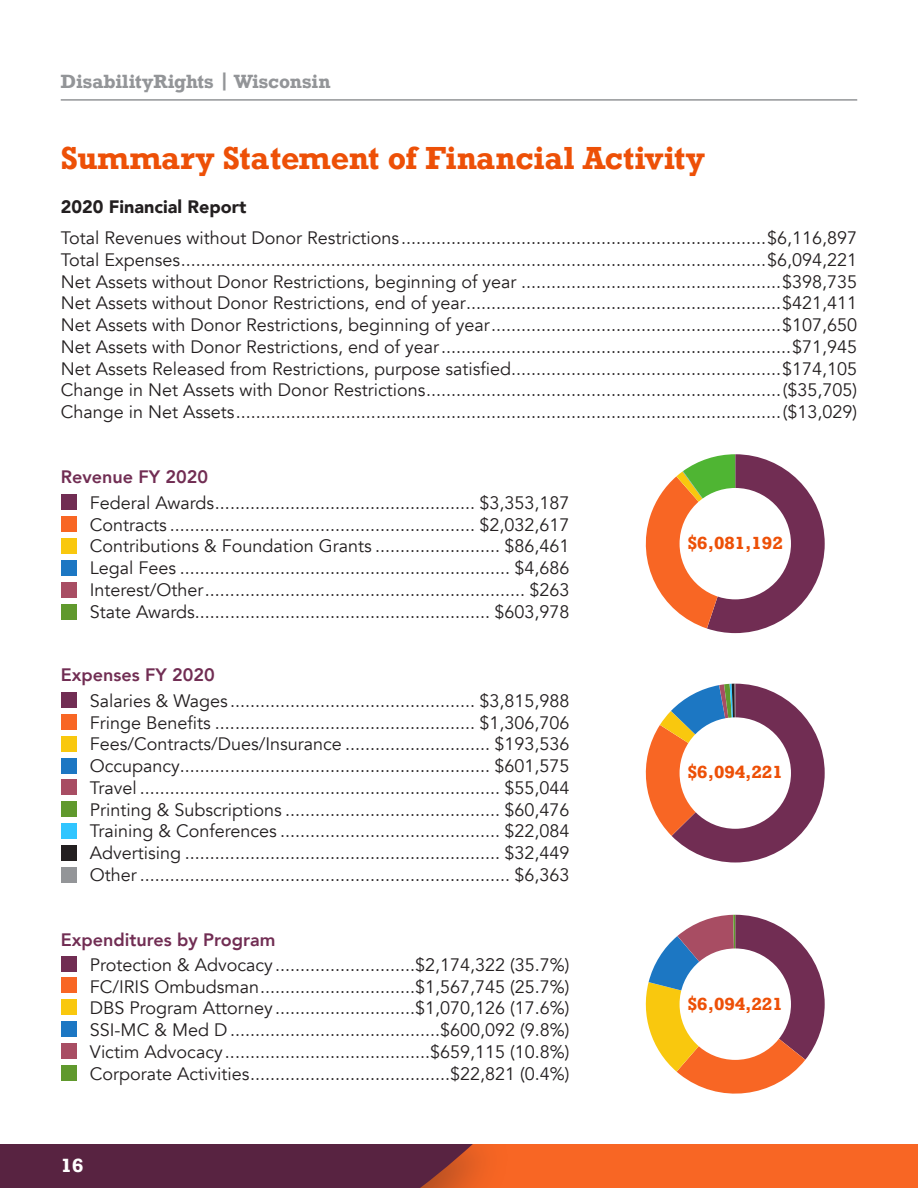
<style>
.page{position:relative;width:918px;height:1188px;background:#fff}
.page>*{position:absolute;margin:0;border:0;box-sizing:border-box;transform-origin:0 0}
.t1{font:700 30px "Rockwell";letter-spacing:-.005em;color:#ed5007}
.t2{font:18px "Avenir";color:#231f20}
.t3{font:800 18px "Avenir";color:#712d53}
.t4{font:700 18px "Rockwell";color:#939598}
.t5{font:900 18px "Avenir";color:#231f20}
.t6{font:700 18px "Rockwell";color:#fff}
.t7{font:700 16.5px "Rockwell";color:#ed5007}
</style>
<div class="page">
<div style="left:0;top:1144px;width:918px;height:44px;background:#f86624"></div>
<div style="left:0;top:1116px;width:515px;height:72px;background:#f46423"></div>
<div style="left:0;top:1144px;width:473px;height:44px;background:#582341"></div>
<div style="left:0;top:0;width:918px;height:1144px;background:#fff"></div>
<hr style="left:61px;top:99px;width:796px;height:2px;background:#939598">
<div style="left:61px;top:494px;width:15px;height:16px;background:#712d53"></div>
<div style="left:61px;top:692px;width:15px;height:16px;background:#712d53"></div>
<div style="left:61px;top:516px;width:15px;height:16px;background:#f86624"></div>
<div style="left:61px;top:714px;width:15px;height:16px;background:#f86624"></div>
<div style="left:61px;top:538px;width:15px;height:16px;background:#f9c80e"></div>
<div style="left:61px;top:736px;width:15px;height:15px;background:#f9c80e"></div>
<div style="left:61px;top:560px;width:15px;height:16px;background:#1c77c3"></div>
<div style="left:61px;top:758px;width:15px;height:15px;background:#1c77c3"></div>
<div style="left:61px;top:582px;width:15px;height:15px;background:#a84d63"></div>
<div style="left:61px;top:780px;width:15px;height:15px;background:#a84d63"></div>
<div style="left:61px;top:604px;width:15px;height:15px;background:#60992d"></div>
<div style="left:61px;top:802px;width:15px;height:15px;background:#60992d"></div>
<div style="left:61px;top:824px;width:15px;height:15px;background:#30c5ff"></div>
<div style="left:61px;top:845px;width:15px;height:16px;background:#231f20"></div>
<div style="left:61px;top:867px;width:15px;height:16px;background:#939598"></div>
<div style="left:61px;top:956px;width:15px;height:15px;background:#712d53"></div>
<div style="left:61px;top:978px;width:15px;height:15px;background:#f86624"></div>
<div style="left:61px;top:1000px;width:15px;height:15px;background:#f9c80e"></div>
<div style="left:61px;top:1021px;width:15px;height:16px;background:#1c77c3"></div>
<div style="left:61px;top:1043px;width:15px;height:16px;background:#a84d63"></div>
<div style="left:61px;top:1065px;width:15px;height:16px;background:#60992d"></div>
<svg style="left:645px;top:454px;width:180px;height:179px"></svg>
<div style="left:680px;top:488px;width:111px;height:111px;background:#fff;border-radius:50%"></div>
<svg style="left:645px;top:684px;width:180px;height:179px"></svg>
<div style="left:680px;top:717px;width:111px;height:112px;background:#fff;border-radius:50%"></div>
<svg style="left:645px;top:915px;width:180px;height:179px"></svg>
<div style="left:680px;top:948px;width:111px;height:112px;background:#fff;border-radius:50%"></div>
<p class="t4" style="left:61px;top:70px;width:272px">DisabilityRights | Wisconsin</p>
<p class="t1" style="left:61px;top:139px;width:646px">Summary Statement of Financial Activity</p>
<p class="t5" style="left:61px;top:192px;width:187px">2020 Financial Report</p>
<p class="t2" style="left:61px;top:227px;width:798px">Total Revenues without Donor Restrictions.........................................................................$6,116,897</p>
<p class="t2" style="left:61px;top:249px;width:798px">Total Expenses.....................................................................................................................$6,094,221</p>
<p class="t2" style="left:61px;top:271px;width:798px">Net Assets without Donor Restrictions, beginning of year ....................................................$398,735</p>
<p class="t2" style="left:61px;top:292px;width:798px">Net Assets without Donor Restrictions, end of year...............................................................$421,411</p>
<p class="t2" style="left:61px;top:314px;width:798px">Net Assets with Donor Restrictions, beginning of year..........................................................$107,650</p>
<p class="t2" style="left:61px;top:336px;width:798px">Net Assets with Donor Restrictions, end of year......................................................................$71,945</p>
<p class="t2" style="left:61px;top:358px;width:798px">Net Assets Released from Restrictions, purpose satisfied......................................................$174,105</p>
<p class="t2" style="left:61px;top:379px;width:798px">Change in Net Assets with Donor Restrictions.......................................................................($35,705)</p>
<p class="t2" style="left:61px;top:401px;width:798px">Change in Net Assets.............................................................................................................($13,029)</p>
<p class="t3" style="left:61px;top:463px;width:149px">Revenue FY 2020</p>
<p class="t2" style="left:90px;top:492px;width:481px">Federal Awards.................................................... $3,353,187</p>
<p class="t2" style="left:90px;top:514px;width:481px">Contracts ............................................................. $2,032,617</p>
<p class="t2" style="left:90px;top:535px;width:481px">Contributions &amp; Foundation Grants ......................... $86,461</p>
<p class="t2" style="left:90px;top:557px;width:481px">Legal Fees .................................................................. $4,686</p>
<p class="t2" style="left:90px;top:579px;width:481px">Interest/Other................................................................ $263</p>
<p class="t2" style="left:90px;top:601px;width:481px">State Awards........................................................... $603,978</p>
<p class="t3" style="left:61px;top:661px;width:155px">Expenses FY 2020</p>
<p class="t2" style="left:90px;top:690px;width:481px">Salaries &amp; Wages ................................................. $3,815,988</p>
<p class="t2" style="left:90px;top:712px;width:481px">Fringe Benefits .................................................... $1,306,706</p>
<p class="t2" style="left:90px;top:733px;width:481px">Fees/Contracts/Dues/Insurance ............................. $193,536</p>
<p class="t2" style="left:90px;top:755px;width:481px">Occupancy.............................................................. $601,575</p>
<p class="t2" style="left:90px;top:777px;width:481px">Travel ........................................................................ $55,044</p>
<p class="t2" style="left:90px;top:799px;width:481px">Printing &amp; Subscriptions ........................................... $60,476</p>
<p class="t2" style="left:90px;top:820px;width:481px">Training &amp; Conferences ............................................ $22,084</p>
<p class="t2" style="left:90px;top:842px;width:481px">Advertising ............................................................... $32,449</p>
<p class="t2" style="left:90px;top:864px;width:481px">Other .......................................................................... $6,363</p>
<p class="t3" style="left:61px;top:925px;width:216px">Expenditures by Program</p>
<p class="t2" style="left:90px;top:954px;width:481px">Protection &amp; Advocacy............................$2,174,322 (35.7%)</p>
<p class="t2" style="left:90px;top:976px;width:481px">FC/IRIS Ombudsman...............................$1,567,745 (25.7%)</p>
<p class="t2" style="left:90px;top:998px;width:481px">DBS Program Attorney ............................$1,070,126 (17.6%)</p>
<p class="t2" style="left:90px;top:1019px;width:481px">SSI-MC &amp; Med D..........................................$600,092 (9.8%)</p>
<p class="t2" style="left:90px;top:1041px;width:481px">Victim Advocacy .........................................$659,115 (10.8%)</p>
<p class="t2" style="left:90px;top:1063px;width:481px">Corporate Activities........................................$22,821 (0.4%)</p>
<p class="t6" style="left:61px;top:1154px;width:24px">16</p>
<p class="t7" style="left:688px;top:532px;width:96px">$6,081,192</p>
<p class="t7" style="left:688px;top:762px;width:96px">$6,094,221</p>
<p class="t7" style="left:688px;top:993px;width:96px">$6,094,221</p>
</div>
